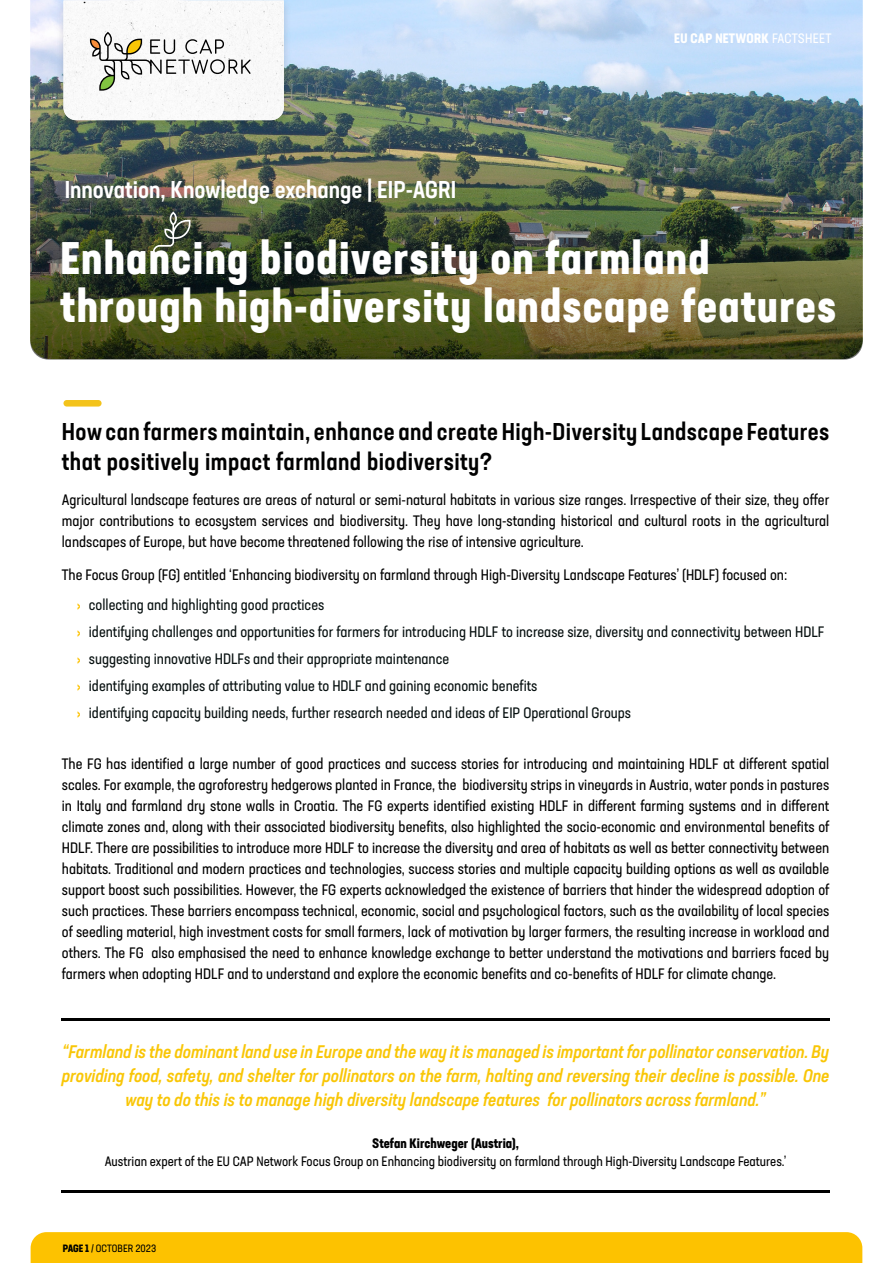
<style>
.page{position:relative;width:893px;height:1263px;background:#fff}
.page>*{position:absolute;margin:0;border:0;box-sizing:border-box;transform-origin:0 0}
.t1{font:700 condensed 45px/48px "Neusa Next Std";letter-spacing:.03em;color:#fff}
.t2{font:500 condensed 24px/30px "Neusa Next Std";letter-spacing:.02em;color:#000101}
.t3{font:500 condensed 24px "Neusa Next Std";color:#fff}
.t4{font:italic 500 condensed 18px/24px "Neusa Next Std";color:#f9c606;text-align:center}
.t5{font:condensed 15px/21px "Neusa Next Std";color:#000;text-align:justify}
.t6{font:condensed 15px/27px "Neusa Next Std";color:#071010}
.t7{font:condensed 13.5px "Neusa Next Std";color:#000}
.t8{font:700 condensed 13.5px "Neusa Next Std";color:#000}
.t9{font:700 condensed 13.5px "Neusa Next Std";letter-spacing:.015em;color:#fff}
.t10{font:condensed 10.5px "Neusa Next Std";color:#000101}
.s1{font-weight:400}
.s2{font-weight:500;font-size:13.5px;color:#fdc200}
.s3{color:#071010}
.s4{font-weight:700}
</style>
<div class="page">
<div style="left:31px;top:1232px;width:831px;height:31px;background:#fdc200"></div>
<img style="left:30px;top:0;width:833px;height:125px">
<img style="left:30px;top:125px;width:833px;height:235px">
<svg style="left:153px;top:211px;width:37px;height:42px;background:#56604a"></svg>
<div style="left:63px;top:400px;width:39px;height:7px;background:#f3c31b;border-radius:3px"></div>
<div style="left:55px;top:0;width:237px;height:133px;background:#000;opacity:.14"></div>
<svg style="left:63px;top:0;width:221px;height:120px"></svg>
<hr style="left:62px;top:1019px;width:768px;height:2px;background:#000">
<hr style="left:62px;top:1190px;width:768px;height:2px;background:#000">
<h2 class="t3" style="left:65px;top:174px;width:393px">Innovation, Knowledge exchange | EIP-AGRI</h2>
<p class="t9" style="left:674px;top:29px;width:159px">EU CAP NETWORK <span class="s1">FACTSHEET</span></p>
<h1 class="t1" style="left:60px;top:234px;width:777px">Enhancing biodiversity on farmland through high-diversity landscape features</h1>
<h2 class="t2" style="left:62px;top:416px;width:769px">How can farmers maintain, enhance and create High-Diversity Landscape Features that positively impact farmland biodiversity?</h2>
<p class="t5" style="left:62px;top:489px;width:769px">Agricultural landscape features are areas of natural or semi-natural habitats in various size ranges. Irrespective of their size, they offer major contributions to ecosystem services and biodiversity. They have long-standing historical and cultural roots in the agricultural landscapes of Europe, but have become threatened following the rise of intensive agriculture.</p>
<p class="t5" style="left:77px;top:559px;width:712px;line-height:30px;text-indent:-15px">The Focus Group (FG) entitled ‘Enhancing biodiversity on farmland through High-Diversity Landscape Features’ (HDLF) focused on: <span class="s2">›</span> <span class="s3">collecting and highlighting good practices</span></p>
<p class="t6" style="left:77px;top:618px;width:749px"><span class="s2">›</span> identifying challenges and opportunities for farmers for introducing HDLF to increase size, diversity and connectivity between HDLF <span class="s2">›</span> suggesting innovative HDLFs and their appropriate maintenance<br><span class="s2">›</span> identifying examples of attributing value to HDLF and gaining economic benefits<br><span class="s2">›</span> identifying capacity building needs, further research needed and ideas of EIP Operational Groups</p>
<p class="t5" style="left:62px;top:753px;width:769px">The FG has identified a large number of good practices and success stories for introducing and maintaining HDLF at different spatial scales. For example, the agroforestry hedgerows planted in France, the biodiversity strips in vineyards in Austria, water ponds in pastures in Italy and farmland dry stone walls in Croatia. The FG experts identified existing HDLF in different farming systems and in different climate zones and, along with their associated biodiversity benefits, also highlighted the socio-economic and environmental benefits of HDLF. There are possibilities to introduce more HDLF to increase the diversity and area of habitats as well as better connectivity between habitats. Traditional and modern practices and technologies, success stories and multiple capacity building options as well as available support boost such possibilities. However, the FG experts acknowledged the existence of barriers that hinder the widespread adoption of such practices. These barriers encompass technical, economic, social and psychological factors, such as the availability of local species of seedling material, high investment costs for small farmers, lack of motivation by larger farmers, the resulting increase in workload and others. The FG also emphasised the need to enhance knowledge exchange to better understand the motivations and barriers faced by farmers when adopting HDLF and to understand and explore the economic benefits and co-benefits of HDLF for climate change.</p>
<p class="t4" style="left:62px;top:1039px;width:769px">“Farmland is the dominant land use in Europe and the way it is managed is important for pollinator conservation. By providing food, safety, and shelter for pollinators on the farm, halting and reversing their decline is possible. One way to do this is to manage high diversity landscape features for pollinators across farmland.”</p>
<p class="t8" style="left:372px;top:1135px;width:148px">Stefan Kirchweger (Austria),</p>
<p class="t7" style="left:105px;top:1153px;width:683px">Austrian expert of the EU CAP Network Focus Group on Enhancing biodiversity on farmland through High-Diversity Landscape Features.’</p>
<p class="t10" style="left:63px;top:1241px;width:95px"><span class="s4">PAGE 1</span> / OCTOBER 2023</p>
</div>
